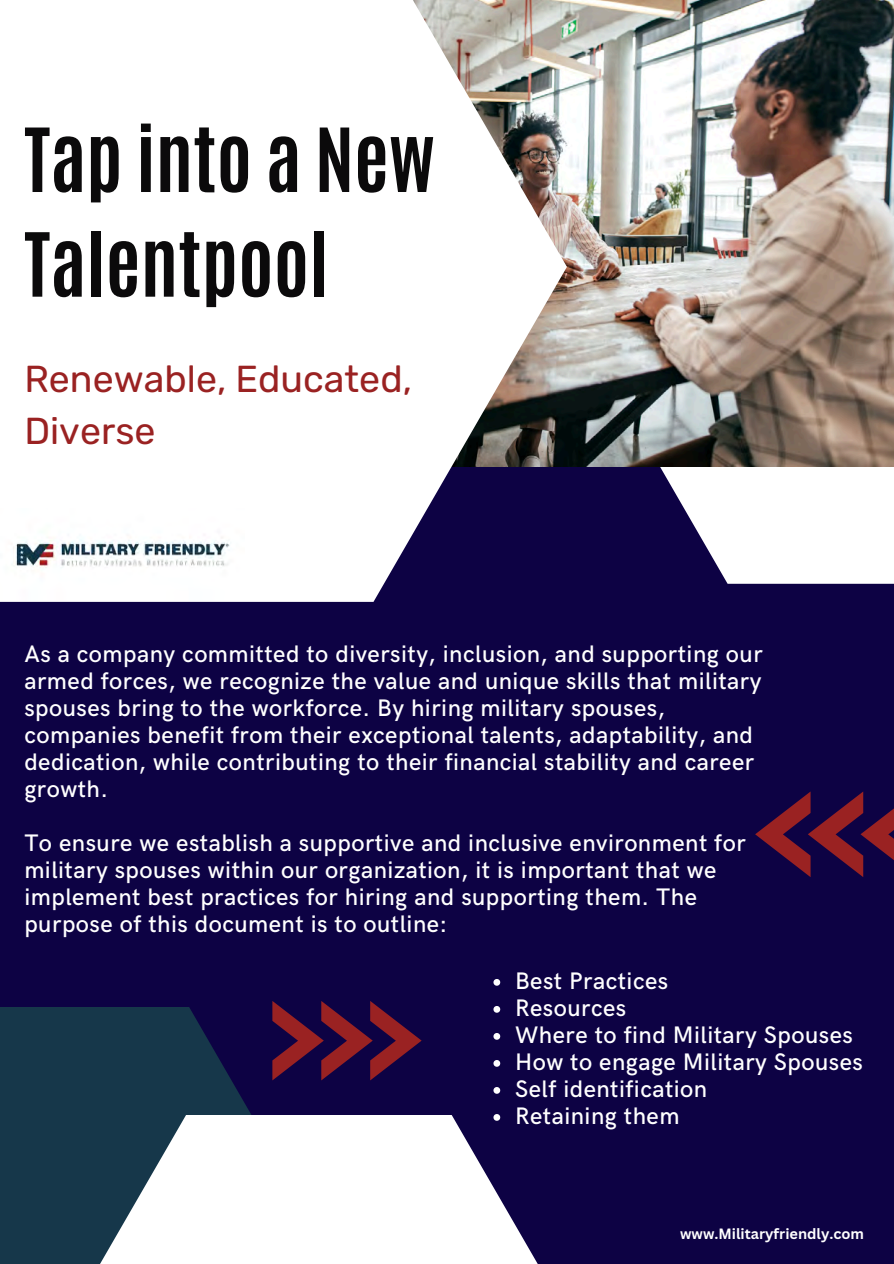
<style>
.page{position:relative;width:894px;height:1264px;background:#fff}
.page>*{position:absolute;margin:0;border:0;box-sizing:border-box;transform-origin:0 0}
.t1{font:700 75px/104.7px "Antonio";color:#0b0a0b}
.t2{font:37.5px/51.8px "Rubik";color:#9a2222}
.t3{font:500 24px/27px "HK Grotesk";letter-spacing:.02em;color:#fff}
.t4{font:700 14.55px "Canva Sans";color:#fff}
</style>
<div class="page">
<div style="left:0;top:0;width:893px;height:1263px;background:#0d0244"></div>
<svg style="left:625px;top:466px;width:268px;height:118px;fill:#fff"></svg>
<img style="left:566px;top:0;width:327px;height:466px">
<svg style="left:0;top:0;width:566px;height:602px;background:#e4e2e6"></svg>
<div style="left:0;top:1006px;width:289px;height:257px;background:#16374a"></div>
<svg style="left:100px;top:1114px;width:437px;height:149px;fill:#fff"></svg>
<svg style="left:272px;top:1001px;width:149px;height:79px"></svg>
<svg style="left:755px;top:791px;width:138px;height:86px"></svg>
<img style="left:0;top:508px;width:244px;height:92px">
<svg style="left:493px;top:979px;width:7px;height:6px"></svg>
<svg style="left:493px;top:1006px;width:7px;height:6px"></svg>
<svg style="left:493px;top:1033px;width:7px;height:6px"></svg>
<svg style="left:493px;top:1060px;width:7px;height:6px"></svg>
<svg style="left:493px;top:1087px;width:7px;height:6px"></svg>
<svg style="left:493px;top:1114px;width:7px;height:6px"></svg>
<h2 class="t1" style="left:24px;top:108px;width:412px">Tap into a New<br>Talentpool</h2>
<p class="t2" style="left:24px;top:353px;width:389px">Renewable, Educated,<br>Diverse</p>
<h3 class="t3" style="left:24px;top:641px;width:739px">As a company committed to diversity, inclusion, and supporting our armed forces, we recognize the value and unique skills that military spouses bring to the workforce. By hiring military spouses, companies benefit from their exceptional talents, adaptability, and dedication, while contributing to their financial stability and career growth.</h3>
<h3 class="t3" style="left:24px;top:830px;width:722px">To ensure we establish a supportive and inclusive environment for military spouses within our organization, it is important that we implement best practices for hiring and supporting them. The purpose of this document is to outline:</h3>
<p class="t3" style="left:515px;top:968px;width:155px">Best Practices</p>
<p class="t3" style="left:515px;top:995px;width:113px">Resources</p>
<p class="t3" style="left:515px;top:1022px;width:339px">Where to find Military Spouses</p>
<p class="t3" style="left:515px;top:1049px;width:349px">How to engage Military Spouses</p>
<p class="t3" style="left:515px;top:1076px;width:194px">Self identification</p>
<p class="t3" style="left:515px;top:1103px;width:166px">Retaining them</p>
<p class="t4" style="left:680px;top:1223px;width:185px">www.Militaryfriendly.com</p>
</div>
